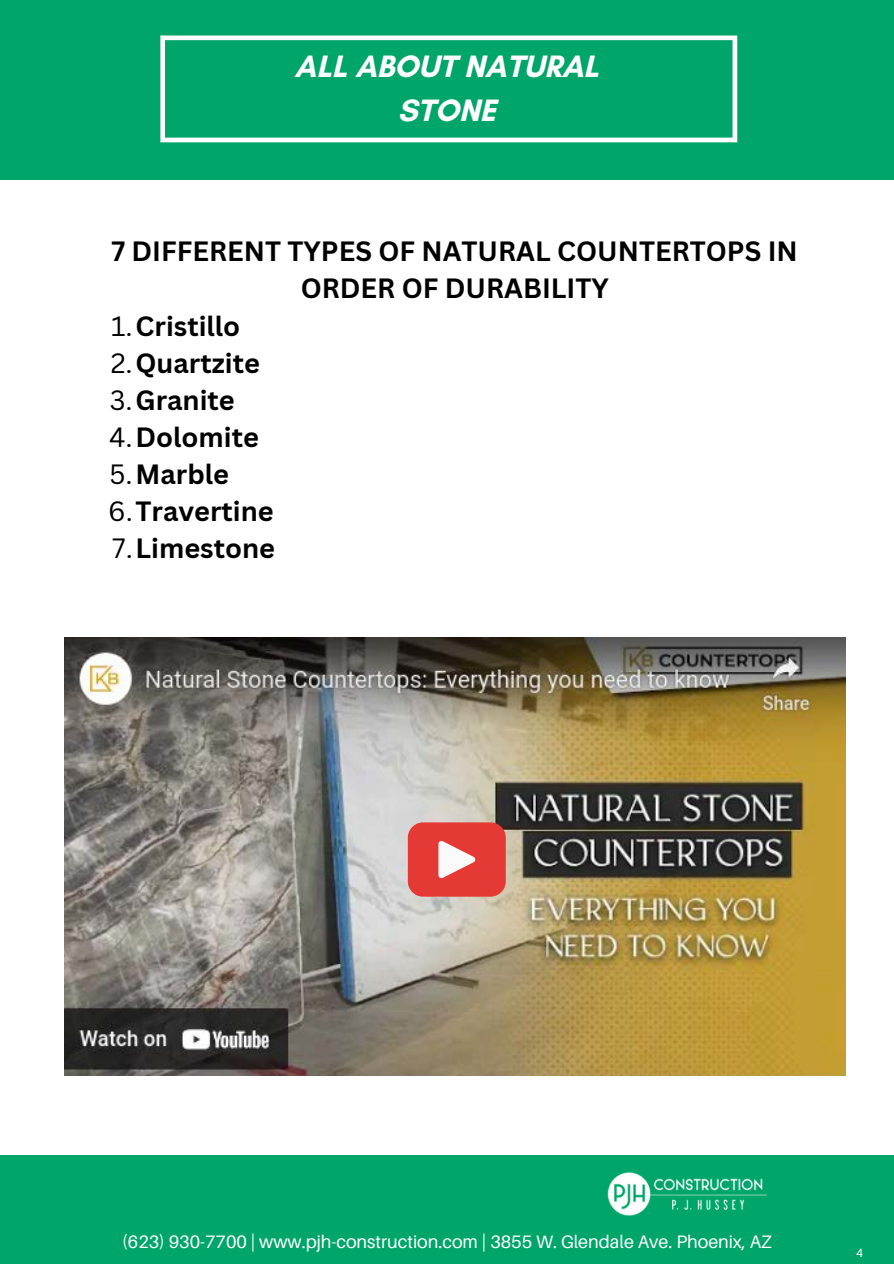
<style>
.page{position:relative;width:894px;height:1264px;background:#fff}
.page>*{position:absolute;margin:0;border:0;box-sizing:border-box;transform-origin:0 0}
.t1{font:700 31.5px/43.8px "Glacial Indifference";color:#fff;text-align:center}
.t2{font:700 27.15px "Canva Sans";color:#000}
.t3{font:18px "Aileron";color:#fff}
.t4{font:12px "Aileron";color:#fff}
.s1{font-weight:400}
</style>
<div class="page">
<div style="left:0;top:1155px;width:893px;height:108px;background:#00a669"></div>
<div style="left:0;top:0;width:893px;height:180px;background:#00a669"></div>
<svg style="left:160px;top:36px;width:577px;height:106px"></svg>
<img style="left:607px;top:1172px;width:160px;height:44px">
<img style="left:64px;top:637px;width:781px;height:438px">
<svg style="left:407px;top:822px;width:98px;height:74px;background:#e5534f"></svg>
<p class="t1" style="left:294px;top:44px;width:306px">ALL ABOUT NATURAL<br>STONE</p>
<p class="t2" style="left:111px;top:232px;width:687px">7 DIFFERENT TYPES OF NATURAL COUNTERTOPS IN</p>
<p class="t2" style="left:300px;top:269px;width:310px">ORDER OF DURABILITY</p>
<p class="t2" style="left:111px;top:306px;width:130px"><span class="s1">1.</span>Cristillo</p>
<p class="t2" style="left:111px;top:344px;width:151px"><span class="s1">2.</span>Quartzite</p>
<p class="t2" style="left:110px;top:381px;width:126px"><span class="s1">3.</span>Granite</p>
<p class="t2" style="left:109px;top:418px;width:151px"><span class="s1">4.</span>Dolomite</p>
<p class="t2" style="left:110px;top:455px;width:121px"><span class="s1">5.</span>Marble</p>
<p class="t2" style="left:108px;top:492px;width:167px"><span class="s1">6.</span>Travertine</p>
<p class="t2" style="left:112px;top:529px;width:164px"><span class="s1">7.</span>Limestone</p>
<h1 class="t3" style="left:122px;top:1230px;width:651px">(623) 930-7700 | www.pjh-construction.com | 3855 W. Glendale Ave. Phoenix, AZ</h1>
<p class="t4" style="left:855px;top:1245px;width:8px">4</p>
</div>
